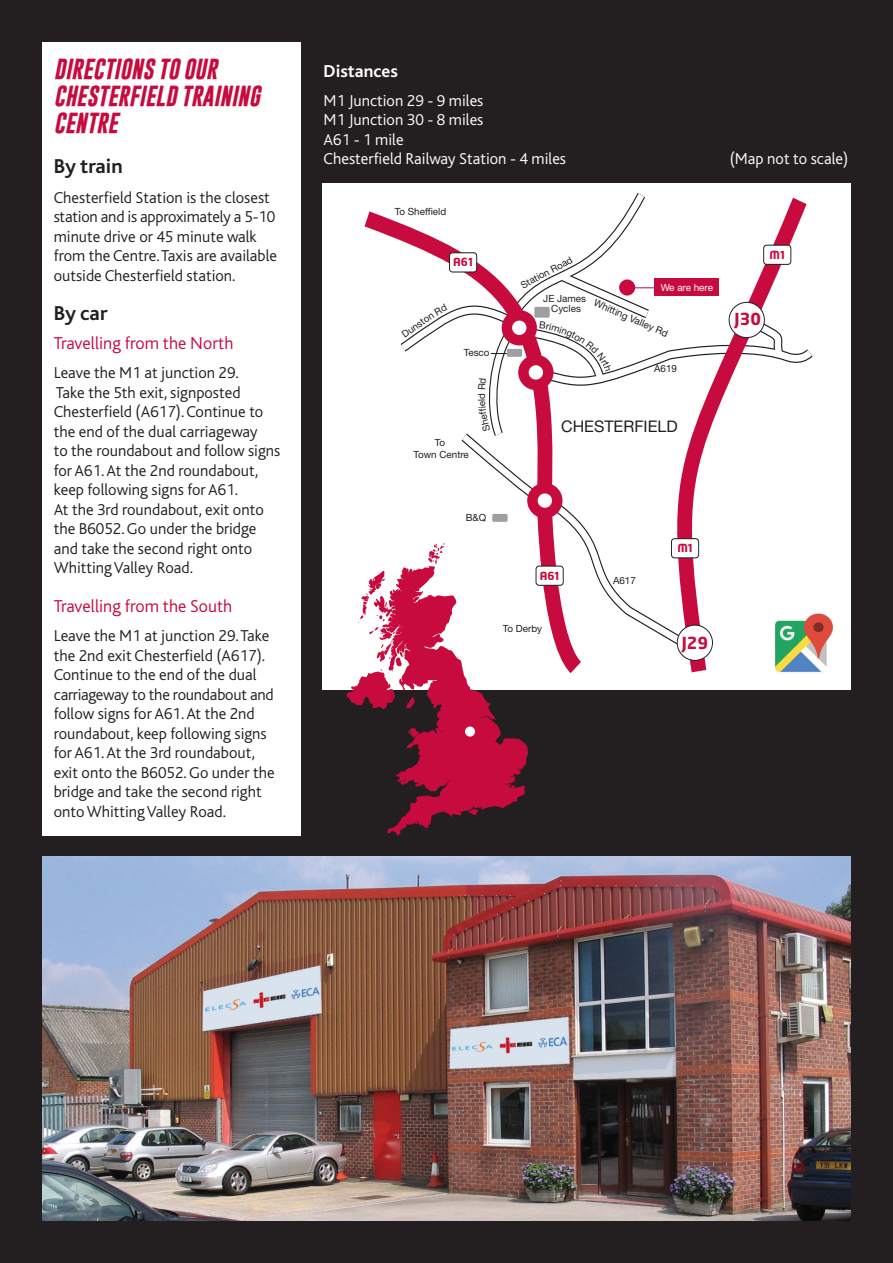
<style>
.page{position:relative;width:893px;height:1263px;background:#231f20}
.page>*{position:absolute;margin:0;border:0;box-sizing:border-box;transform-origin:0 0}
.t1{font:italic 700 21px/27px "Gobold";color:#c80b3e}
.t2{font:700 21px "Bliss";color:#231f20}
.t3{font:300 18px "Bliss";color:#c80b3e}
.t4{font:700 18px "Bliss";color:#fff}
.t5{font:300 16.5px/19.5px "Bliss";color:#231f20}
.t6{font:300 16.5px/19.5px "Bliss";color:#fff}
.t7{font:700 16.5px "Neo Tech Alt";color:#c80b3e}
.t8{font:16.05px "Helvetica Neue";color:#231f20}
.t9{font:700 11.1px "Neo Tech Alt";color:#c80b3e}
.t10{font:9.9px/9.8px "Helvetica Neue";color:#231f20;text-align:center}
.t11{font:9.9px "Helvetica Neue";letter-spacing:-.01em;color:#fff}
.t12{font:9.75px "Helvetica Neue";color:#231f20}
</style>
<div class="page">
<div style="left:43px;top:43px;width:258px;height:793px;background:#fff"></div>
<div style="left:322px;top:183px;width:528px;height:506px;background:#fff"></div>
<img style="left:43px;top:857px;width:807px;height:363px">
<img style="left:822px;top:614px;width:11px;height:53px">
<svg style="left:346px;top:193px;width:476px;height:642px"></svg>
<p class="t1" style="left:54px;top:58px;width:208px">DIRECTIONS TO OUR<br>CHESTERFIELD TRAINING<br>CENTRE</p>
<p class="t2" style="left:54px;top:158px;width:70px">By train</p>
<p class="t5" style="left:54px;top:189px;width:225px">Chesterfield Station is the closest station and is approximately a 5-10 minute drive or 45 minute walk from the Centre.Taxis are available outside Chesterfield station.</p>
<p class="t2" style="left:54px;top:305px;width:55px">By car</p>
<p class="t3" style="left:54px;top:336px;width:181px">Travelling from the North</p>
<p class="t5" style="left:54px;top:364px;width:228px">Leave the M1 at junction 29.<br>Take the 5th exit, signposted<br>Chesterfield (A617). Continue to the end of the dual carriageway<br>to the roundabout and follow signs for A61.At the 2nd roundabout, keep following signs for A61.<br>At the 3rd roundabout, exit onto the B6052. Go under the bridge and take the second right onto<br>Whitting Valley Road.</p>
<p class="t3" style="left:54px;top:599px;width:180px">Travelling from the South</p>
<p class="t5" style="left:54px;top:628px;width:222px">Leave the M1 at junction 29.Take the 2nd exit Chesterfield (A617).<br>Continue to the end of the dual carriageway to the roundabout and follow signs for A61.At the 2nd roundabout, keep following signs for A61.At the 3rd roundabout, exit onto the B6052. Go under the bridge and take the second right onto Whitting Valley Road.</p>
<p class="t4" style="left:324px;top:64px;width:76px">Distances</p>
<p class="t6" style="left:324px;top:92px;width:244px">M1 Junction 29 - 9 miles<br>M1 Junction 30 - 8 miles<br>A61 - 1 mile<br>Chesterfield Railway Station - 4 miles</p>
<p class="t10" style="left:395px;top:208px;width:53px">To Sheffield</p>
<p class="t9" style="left:453px;top:258px;width:21px">A61</p>
<p class="t12" style="left:401px;top:332px;width:27px;rotate:-35deg">Dunst</p>
<p class="t10" style="left:464px;top:348px;width:27px">Tesco</p>
<p class="t11" style="left:661px;top:284px;width:54px">We are here</p>
<p class="t10" style="left:543px;top:294px;width:44px">JE James<br>Cycles</p>
<p class="t10" style="left:596px;top:299px;width:81px;rotate:23deg">Whitting Valley Rd</p>
<p class="t10" style="left:654px;top:365px;width:24px">A619</p>
<p class="t6" style="left:730px;top:151px;width:120px">(Map not to scale)</p>
<p class="t9" style="left:769px;top:250px;width:17px">M1</p>
<p class="t7" style="left:735px;top:313px;width:28px">J30</p>
<p class="t10" style="left:414px;top:437px;width:57px;line-height:11.9px">To<br>Town Centre</p>
<p class="t8" style="left:561px;top:420px;width:118px">CHESTERFIELD</p>
<p class="t10" style="left:466px;top:514px;width:22px">B&amp;Q</p>
<p class="t9" style="left:540px;top:571px;width:21px">A61</p>
<p class="t10" style="left:503px;top:625px;width:41px">To Derby</p>
<p class="t10" style="left:613px;top:577px;width:24px">A617</p>
<p class="t9" style="left:677px;top:544px;width:17px">M1</p>
<p class="t7" style="left:682px;top:636px;width:28px">J29</p>
</div>
